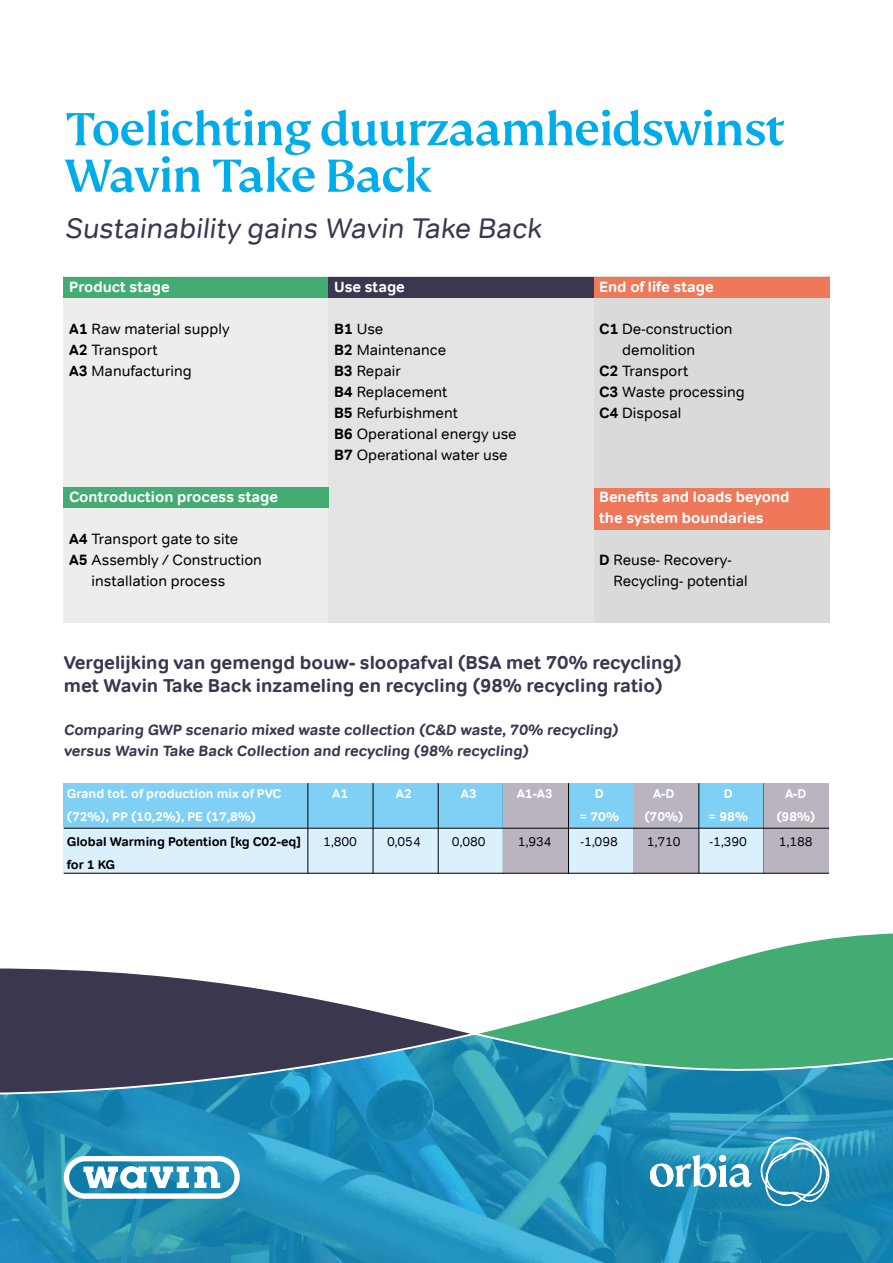
<style>
.page{position:relative;width:893px;height:1263px;background:#fff}
.page>*{position:absolute;margin:0;border:0;box-sizing:border-box;transform-origin:0 0}
.t1{font:500 51px/46.5px "FS Kim";letter-spacing:-.02em;color:#00ace9}
.t2{font:28.5px "Tondo";color:#3a374f}
.t3{font:700 18.75px/22.5px "Tondo";color:#3a374f}
.t4{font:15px/21px "Tondo";color:#000}
.t5{font:700 15px/21px "Tondo";color:#3a374f}
.t6{font:700 15px/21px "Tondo";color:#fff}
.t7{font:700 12.75px "Tondo";color:#fff}
.t8{font:12.75px "Tondo";color:#000}
.t9{font:700 12.75px "Tondo";color:#000}
.s1{font-weight:700}
</style>
<div class="page">
<div style="left:64px;top:276px;width:265px;height:347px;background:#ededed"></div>
<div style="left:329px;top:276px;width:265px;height:347px;background:#e3e3e3"></div>
<div style="left:594px;top:276px;width:235px;height:347px;background:#dadada"></div>
<div style="left:64px;top:829px;width:765px;height:44px;background:#dbf0fd"></div>
<div style="left:64px;top:783px;width:765px;height:44px;background:#80cff5"></div>
<hr style="left:307px;top:783px;width:1px;height:90px;background:#000">
<hr style="left:373px;top:783px;width:1px;height:90px;background:#000">
<hr style="left:438px;top:783px;width:1px;height:90px;background:#000">
<hr style="left:503px;top:783px;width:1px;height:90px;background:#000">
<hr style="left:568px;top:783px;width:1px;height:90px;background:#000">
<hr style="left:633px;top:783px;width:1px;height:90px;background:#000">
<hr style="left:698px;top:783px;width:1px;height:90px;background:#000">
<hr style="left:764px;top:783px;width:1px;height:90px;background:#000">
<div style="left:503px;top:783px;width:65px;height:89px;background:#b9b4bf"></div>
<div style="left:634px;top:783px;width:64px;height:89px;background:#b9b4bf"></div>
<div style="left:765px;top:783px;width:64px;height:89px;background:#b9b4bf"></div>
<hr style="left:64px;top:828px;width:765px;height:1px;background:#000">
<hr style="left:64px;top:873px;width:765px;height:1px;background:#000">
<div style="left:64px;top:277px;width:265px;height:21px;background:#42ac73"></div>
<div style="left:64px;top:488px;width:265px;height:20px;background:#42ac73"></div>
<div style="left:329px;top:277px;width:265px;height:21px;background:#3a374f"></div>
<div style="left:594px;top:277px;width:235px;height:21px;background:#ef785a"></div>
<div style="left:594px;top:488px;width:235px;height:41px;background:#ef785a"></div>
<img style="left:0;top:1084px;width:893px;height:179px">
<svg style="left:0;top:968px;width:483px;height:127px;fill:#3a374f"></svg>
<svg style="left:466px;top:933px;width:427px;height:151px;fill:#42ac73"></svg>
<svg style="left:64px;top:1156px;width:176px;height:43px"></svg>
<svg style="left:650px;top:1155px;width:102px;height:32px"></svg>
<svg style="left:760px;top:1136px;width:69px;height:72px;background:#48a1c1"></svg>
<h1 class="t1" style="left:65px;top:106px;width:722px">Toelichting duurzaamheidswinst<br>Wavin Take Back</h1>
<h2 class="t2" style="left:65px;top:211px;width:482px">Sustainability gains Wavin Take Back</h2>
<p class="t6" style="left:69px;top:276px;width:102px">Product stage</p>
<p class="t4" style="left:69px;top:318px;width:162px"><span class="s1">A1</span> Raw material supply<br><span class="s1">A2</span> Transport<br><span class="s1">A3</span> Manufacturing</p>
<p class="t6" style="left:69px;top:486px;width:210px">Controduction process stage</p>
<p class="t4" style="left:69px;top:528px;width:171px"><span class="s1">A4</span> Transport gate to site</p>
<p class="t4" style="left:69px;top:549px;width:194px"><span class="s1">A5</span> Assembly / Construction</p>
<p class="t4" style="left:92px;top:570px;width:135px">installation process</p>
<p class="t6" style="left:334px;top:276px;width:72px">Use stage</p>
<p class="t4" style="left:334px;top:318px;width:184px"><span class="s1">B1</span> Use<br><span class="s1">B2</span> Maintenance<br><span class="s1">B3</span> Repair<br><span class="s1">B4</span> Replacement<br><span class="s1">B5</span> Refurbishment<br><span class="s1">B6</span> Operational energy use<br><span class="s1">B7</span> Operational water use</p>
<p class="t6" style="left:599px;top:276px;width:116px">End of life stage</p>
<p class="t4" style="left:599px;top:318px;width:135px"><span class="s1">C1</span> De-construction</p>
<p class="t4" style="left:622px;top:339px;width:75px">demolition</p>
<p class="t4" style="left:599px;top:360px;width:91px"><span class="s1">C2</span> Transport</p>
<p class="t4" style="left:599px;top:381px;width:147px"><span class="s1">C3</span> Waste processing</p>
<p class="t4" style="left:599px;top:402px;width:84px"><span class="s1">C4</span> Disposal</p>
<p class="t6" style="left:599px;top:486px;width:192px">Benefits and loads beyond the system boundaries</p>
<p class="t4" style="left:613px;top:549px;width:136px;text-indent:-14px"><span class="s1">D</span> Reuse- Recovery-<br>Recycling- potential</p>
<p class="t3" style="left:64px;top:652px;width:620px">Vergelijking van gemengd bouw- sloopafval (BSA met 70% recycling) met Wavin Take Back inzameling en recycling (98% recycling ratio)</p>
<p class="t5" style="left:64px;top:720px;width:558px">Comparing GWP scenario mixed waste collection (C&amp;D waste, 70% recycling) versus Wavin Take Back Collection and recycling (98% recycling)</p>
<p class="t7" style="left:67px;top:786px;width:216px">Grand tot. of production mix of PVC</p>
<p class="t7" style="left:332px;top:786px;width:18px">A1</p>
<p class="t7" style="left:396px;top:786px;width:18px">A2</p>
<p class="t7" style="left:461px;top:786px;width:18px">A3</p>
<p class="t7" style="left:517px;top:786px;width:38px">A1-A3</p>
<p class="t7" style="left:595px;top:786px;width:10px">D</p>
<p class="t7" style="left:653px;top:786px;width:23px">A-D</p>
<p class="t7" style="left:724px;top:786px;width:10px">D</p>
<p class="t7" style="left:785px;top:786px;width:23px">A-D</p>
<p class="t7" style="left:67px;top:808px;width:191px">(72%), PP (10,2%), PE (17,8%)</p>
<p class="t7" style="left:580px;top:808px;width:41px">= 70%</p>
<p class="t7" style="left:644px;top:808px;width:40px">(70%)</p>
<p class="t7" style="left:709px;top:808px;width:41px">= 98%</p>
<p class="t7" style="left:776px;top:808px;width:40px">(98%)</p>
<p class="t9" style="left:67px;top:834px;width:236px">Global Warming Potention [kg C02-eq]</p>
<p class="t8" style="left:323px;top:834px;width:35px">1,800</p>
<p class="t8" style="left:387px;top:834px;width:35px">0,054</p>
<p class="t8" style="left:452px;top:834px;width:35px">0,080</p>
<p class="t8" style="left:518px;top:834px;width:35px">1,934</p>
<p class="t8" style="left:581px;top:834px;width:39px">-1,098</p>
<p class="t8" style="left:647px;top:834px;width:35px">1,710</p>
<p class="t8" style="left:710px;top:834px;width:39px">-1,390</p>
<p class="t8" style="left:779px;top:834px;width:35px">1,188</p>
<p class="t9" style="left:67px;top:856px;width:50px">for 1 KG</p>
</div>
